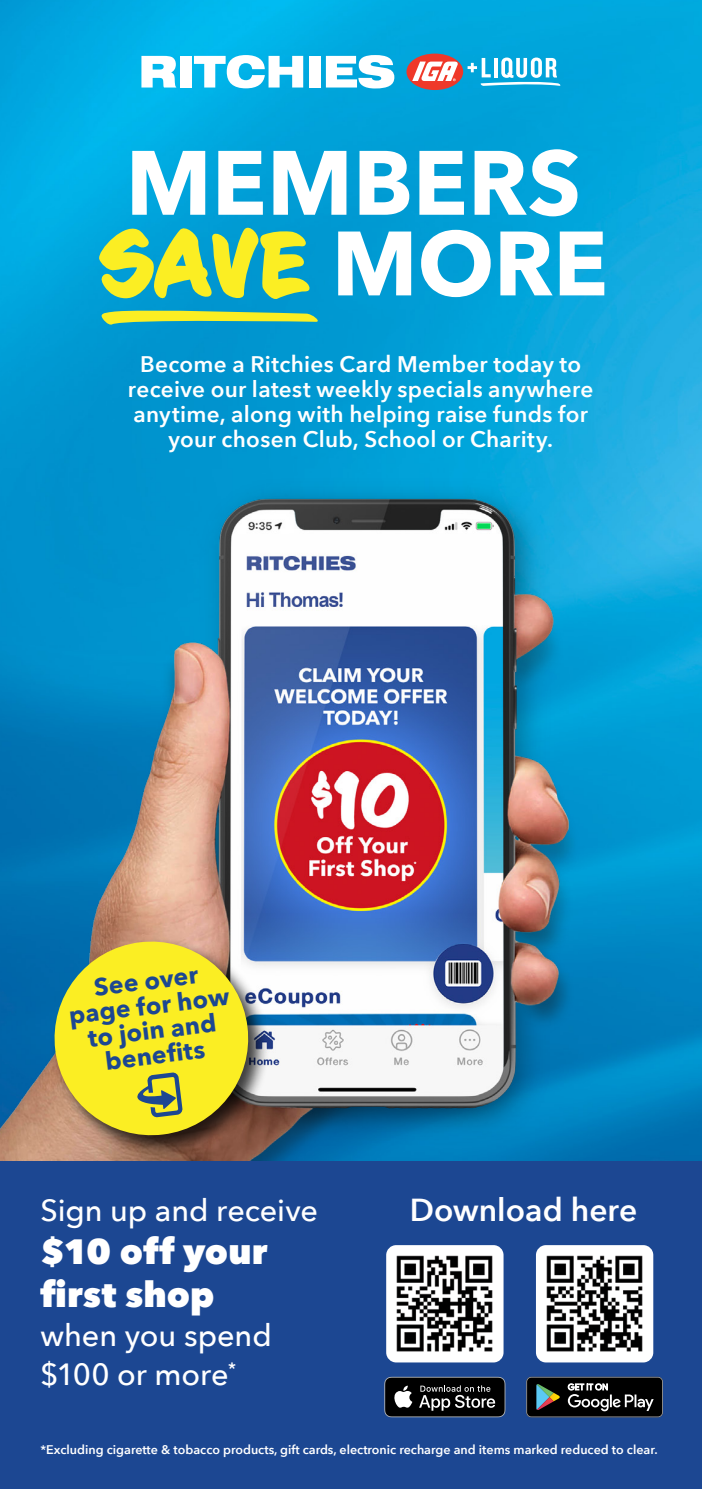
<style>
.page{position:relative;width:702px;height:1489px;background:#fff}
.page>*{position:absolute;margin:0;border:0;box-sizing:border-box;transform-origin:0 0}
.t1{font:700 90.25px "CC Sign Language";color:#fbee23}
.t2{font:700 90.25px "Avenir Next";color:#fff}
.t3{font:800 35px/43.2px "Avenir Next";letter-spacing:.005em;color:#fff}
.t4{font:600 31.75px "Avenir Next";color:#fff}
.t5{font:500 30.5px/38.8px "Avenir Next";letter-spacing:-.005em;color:#fff}
.t6{font:700 24.5px/25px "Avenir Next";color:#1c4792;text-align:center}
.t7{font:600 22.5px/25px "Avenir Next";letter-spacing:.015em;color:#fff;text-align:center}
.t8{font:600 12.5px "Avenir Next";color:#fff}
.s1{font-family:"Avenir Next";color:#fff}
</style>
<div class="page">
<img style="left:0;top:0;width:702px;height:1161px">
<img style="left:0;top:428px;width:640px;height:733px">
<svg style="left:141px;top:56px;width:35px;height:31px"></svg>
<div style="left:180px;top:56px;width:11px;height:31px;background:#fff"></div>
<svg style="left:194px;top:55px;width:109px;height:33px"></svg>
<div style="left:309px;top:56px;width:11px;height:31px;background:#fff"></div>
<svg style="left:326px;top:55px;width:68px;height:33px"></svg>
<div style="left:406px;top:54px;width:57px;height:36px;background:#ef3829;border-radius:50%"></div>
<svg style="left:412px;top:61px;width:46px;height:20px"></svg>
<svg style="left:467px;top:58px;width:93px;height:28px"></svg>
<div style="left:0;top:1161px;width:702px;height:327px;background:#1c4792"></div>
<svg style="left:101px;top:308px;width:221px;height:18px"></svg>
<svg style="left:384px;top:1376px;width:121px;height:41px"></svg>
<svg style="left:526px;top:1376px;width:137px;height:41px"></svg>
<div style="left:386px;top:1244px;width:117px;height:118px;background:#fff;border-radius:10px"></div>
<img style="left:396px;top:1255px;width:97px;height:97px">
<div style="left:536px;top:1244px;width:117px;height:118px;background:#fff;border-radius:10px"></div>
<img style="left:546px;top:1255px;width:97px;height:97px">
<div style="left:51px;top:938px;width:219px;height:218px;background:#000;opacity:.75"></div>
<svg style="left:49px;top:935px;width:205px;height:205px;fill:#fbee23"></svg>
<svg style="left:124px;top:1072px;width:59px;height:45px"></svg>
<h1 class="t2" style="left:126px;top:105px;width:457px">MEMBERS</h1>
<h1 class="t1" style="left:99px;top:211px;width:511px">SAVE <span class="s1">MORE</span></h1>
<p class="t7" style="left:128px;top:351px;width:467px">Become a Ritchies Card Member today to receive our latest weekly specials anywhere anytime, along with helping raise funds for your chosen Club, School or Charity.</p>
<p class="t6" style="left:64px;top:978px;width:163px;rotate:-7deg">See over page for how to join and benefi ts</p>
<h3 class="t5" style="left:40px;top:1189px;width:279px">Sign up and receive</h3>
<h2 class="t3" style="left:40px;top:1229px;width:228px">$10 off your first shop</h2>
<h3 class="t5" style="left:40px;top:1314px;width:233px">when you spend $100 or more<sup>*</sup></h3>
<h3 class="t4" style="left:410px;top:1182px;width:229px">Download here</h3>
<p class="t8" style="left:40px;top:1438px;width:618px">*Excluding cigarette &amp; tobacco products, gift cards, electronic recharge and items marked reduced to clear.</p>
</div>
